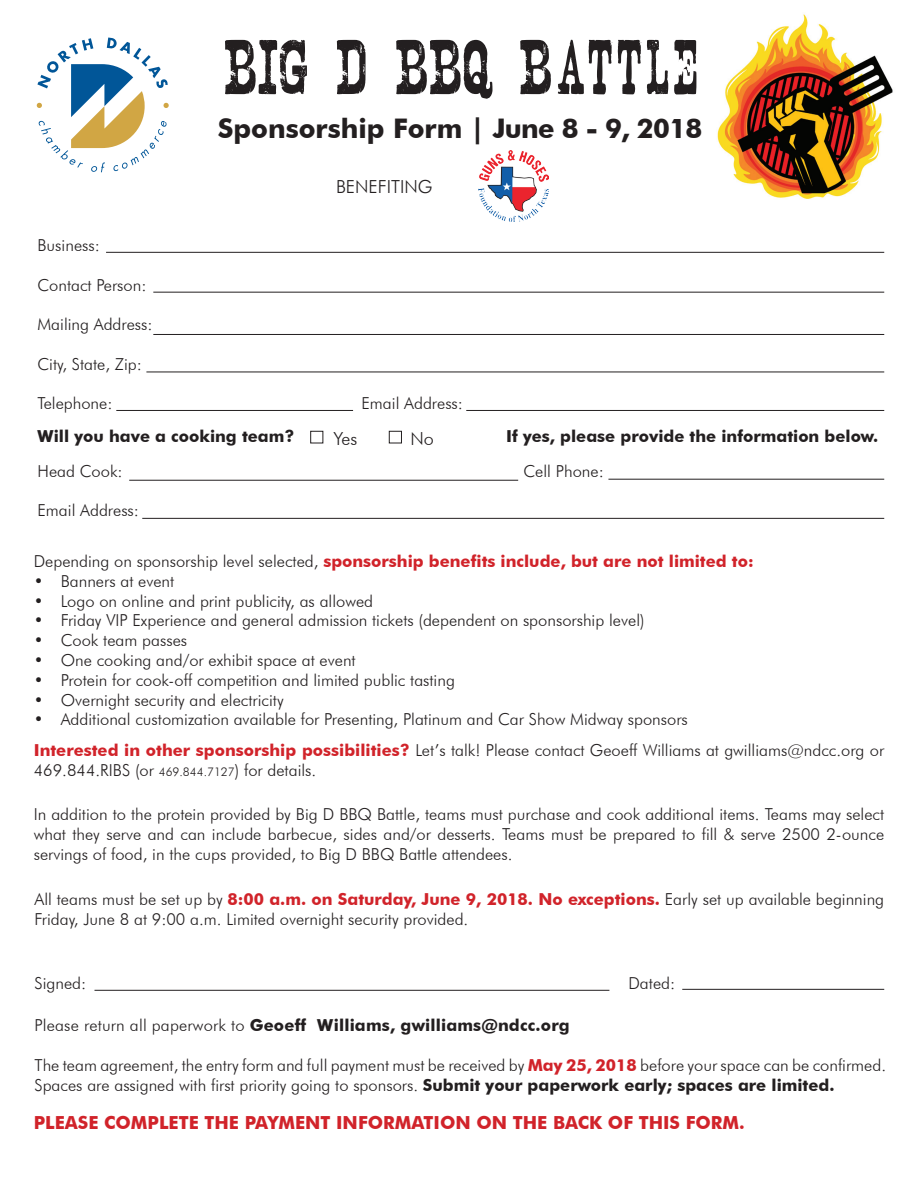
<style>
.page{position:relative;width:918px;height:1188px;background:#fff}
.page>*{position:absolute;margin:0;border:0;box-sizing:border-box;transform-origin:0 0}
.t1{font:700 27px "Futura BT";letter-spacing:-.01em;color:#231f20}
.t2{font:700 18px "Futura BT";color:#d1232a}
.t3{font:300 18px "Futura BT";color:#231f20}
.t4{font:300 16.5px/19.8px "Futura BT";color:#231f20}
.t5{font:700 16.5px "Futura BT";color:#231f20}
.t6{font:700 16.5px "Futura BT";color:#d1232a}
.s1{font-weight:300;color:#231f20}
.s2{font-weight:700;color:#d1232a}
.s3{font-size:12px}
.s4{font-weight:300}
.s5{font-weight:700}
</style>
<div class="page">
<hr style="left:106px;top:252px;width:778px;height:1px;background:#231f20">
<hr style="left:153px;top:292px;width:731px;height:1px;background:#231f20">
<hr style="left:153px;top:334px;width:731px;height:1px;background:#231f20">
<hr style="left:146px;top:372px;width:738px;height:1px;background:#231f20">
<hr style="left:116px;top:410px;width:237px;height:1px;background:#231f20">
<hr style="left:466px;top:410px;width:418px;height:1px;background:#231f20">
<hr style="left:129px;top:480px;width:389px;height:1px;background:#231f20">
<hr style="left:608px;top:479px;width:276px;height:1px;background:#231f20">
<hr style="left:142px;top:518px;width:742px;height:1px;background:#231f20">
<hr style="left:94px;top:990px;width:515px;height:1px;background:#231f20">
<hr style="left:682px;top:989px;width:202px;height:1px;background:#231f20">
<div style="left:310px;top:431px;width:13px;height:12px;border:1px solid #231f20"></div>
<div style="left:389px;top:431px;width:13px;height:12px;border:1px solid #231f20"></div>
<img style="left:717px;top:14px;width:176px;height:185px">
<svg style="left:37px;top:38px;width:132px;height:134px"></svg>
<svg style="left:225px;top:40px;width:82px;height:54px"></svg>
<svg style="left:337px;top:40px;width:29px;height:54px"></svg>
<svg style="left:396px;top:40px;width:97px;height:59px"></svg>
<svg style="left:520px;top:40px;width:31px;height:54px"></svg>
<svg style="left:558px;top:40px;width:54px;height:54px"></svg>
<svg style="left:618px;top:40px;width:23px;height:54px"></svg>
<svg style="left:647px;top:40px;width:21px;height:54px"></svg>
<svg style="left:674px;top:40px;width:22px;height:54px"></svg>
<img style="left:478px;top:151px;width:70px;height:70px">
<h1 class="t1" style="left:218px;top:112px;width:486px">Sponsorship Form | June 8 - 9, 2018</h1>
<p class="t3" style="left:336px;top:176px;width:21px">Benefiting</p>
<p class="t4" style="left:38px;top:235px;width:64px">Business:</p>
<p class="t4" style="left:38px;top:275px;width:110px">Contact Person:</p>
<p class="t4" style="left:38px;top:314px;width:117px">Mailing Address:</p>
<p class="t4" style="left:38px;top:354px;width:106px">City, State, Zip:</p>
<p class="t4" style="left:38px;top:394px;width:77px">Telephone:</p>
<p class="t4" style="left:361px;top:394px;width:103px">Email Address:</p>
<p class="t5" style="left:38px;top:426px;width:258px">Will you have a cooking team?</p>
<p class="t3" style="left:334px;top:427px;width:25px">Yes</p>
<p class="t3" style="left:411px;top:427px;width:25px">No</p>
<p class="t5" style="left:506px;top:426px;width:373px">If yes, please provide the information below.</p>
<p class="t4" style="left:38px;top:461px;width:87px">Head Cook:</p>
<p class="t4" style="left:524px;top:461px;width:82px">Cell Phone:</p>
<p class="t4" style="left:38px;top:501px;width:103px">Email Address:</p>
<p class="t6" style="left:34px;top:551px;width:721px"><span class="s1">Depending on sponsorship level selected,</span> sponsorship benefits include, but are not limited to:</p>
<p class="t4" style="left:34px;top:571px;width:142px">• Banners at event</p>
<p class="t4" style="left:34px;top:591px;width:341px">• Logo on online and print publicity, as allowed</p>
<p class="t4" style="left:34px;top:610px;width:612px">• Friday VIP Experience and general admission tickets (dependent on sponsorship level)</p>
<p class="t4" style="left:34px;top:630px;width:155px">• Cook team passes</p>
<p class="t4" style="left:34px;top:650px;width:323px">• One cooking and/or exhibit space at event</p>
<p class="t4" style="left:34px;top:670px;width:423px">• Protein for cook-off competition and limited public tasting</p>
<p class="t4" style="left:34px;top:690px;width:251px">• Overnight security and electricity</p>
<p class="t4" style="left:34px;top:709px;width:656px">• Additional customization available for Presenting, Platinum and Car Show Midway sponsors</p>
<p class="t4" style="left:34px;top:740px;width:852px"><span class="s2">Interested in other sponsorship possibilities?</span> Let’s talk! Please contact Geoeff Williams at gwilliams@ndcc.org or<br>469.844.RIBS (or <span class="s3">469.844.7127</span>) for details.</p>
<p class="t4" style="left:34px;top:804px;width:852px;text-align:justify">In addition to the protein provided by Big D BBQ Battle, teams must purchase and cook additional items. Teams may select what they serve and can include barbecue, sides and/or desserts. Teams must be prepared to fill &amp; serve 2500 2-ounce servings of food, in the cups provided, to Big D BBQ Battle attendees.</p>
<p class="t4" style="left:34px;top:889px;width:851px">All teams must be set up by <span class="s2">8:00 a.m. on Saturday, June 9, 2018. No exceptions.</span> Early set up available beginning<br>Friday, June 8 at 9:00 a.m. Limited overnight security provided.</p>
<p class="t4" style="left:34px;top:974px;width:53px">Signed:</p>
<p class="t4" style="left:628px;top:974px;width:48px">Dated:</p>
<p class="t5" style="left:34px;top:1015px;width:537px"><span class="s4">Please return all paperwork to</span> Geoeff Williams, gwilliams@ndcc.org</p>
<p class="t4" style="left:34px;top:1055px;width:853px">The team agreement, the entry form and full payment must be received by <span class="s2">May 25, 2018</span> before your space can be confirmed.<br>Spaces are assigned with first priority going to sponsors. <span class="s5">Submit your paperwork early; spaces are limited.</span></p>
<p class="t2" style="left:34px;top:1112px;width:712px">Please complete the payment in formati on on the back of this form.</p>
</div>
